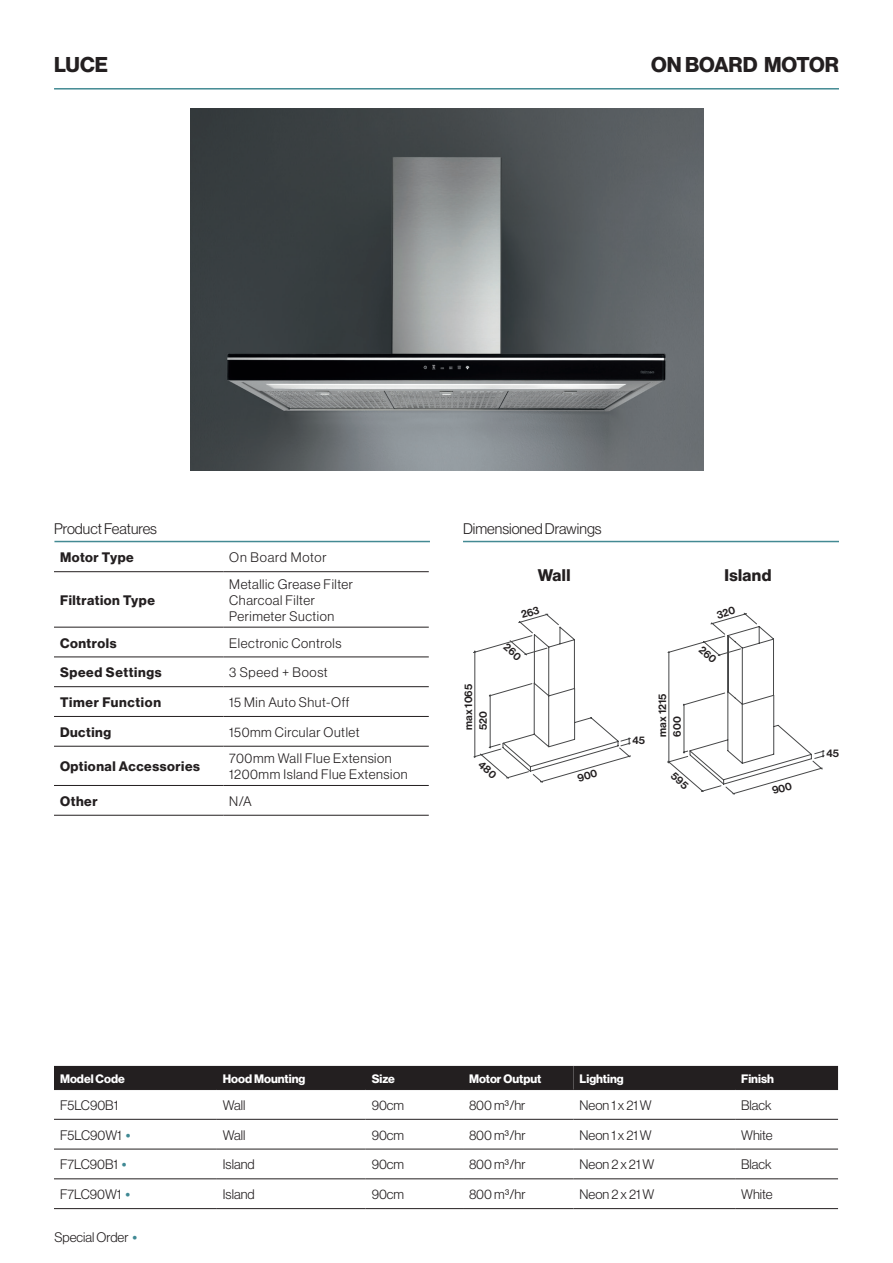
<style>
.page{position:relative;width:893px;height:1263px;background:#fff}
.page>*{position:absolute;margin:0;border:0;box-sizing:border-box;transform-origin:0 0}
.t1{font:700 21px "Haas Grot Disp 75";color:#231f20}
.t2{font:700 16.5px "Haas Grot Disp 75";letter-spacing:.025em;color:#231f20}
.t3{font:300 15px "Haas Grot Disp 45";color:#231f20}
.t4{font:300 13.5px/16.2px "Haas Grot Disp 45";letter-spacing:.025em;color:#231f20}
.t5{font:700 13.5px "Haas Grot Disp 75";letter-spacing:.04em;color:#231f20}
.t6{font:300 13.5px "Haas Grot Disp 45";color:#231f20}
.t7{font:300 13.5px "Haas Grot Disp 45";letter-spacing:.06em;color:#231f20}
.t8{font:300 13.5px "Haas Grot Disp 45";letter-spacing:.05em;color:#231f20}
.t9{font:700 12px "Haas Grot Disp 75";color:#fff}
.t10{font:500 10.8px/14.7px "Haas Grot Disp 65";color:#231f20}
.s1{font-family:"Haas Grot Disp 65";font-weight:500;color:#408994}
</style>
<div class="page">
<img style="left:190px;top:109px;width:513px;height:361px">
<hr style="left:54px;top:571px;width:169px;height:1px;background:#231f20">
<hr style="left:223px;top:571px;width:206px;height:1px;background:#231f20">
<hr style="left:54px;top:627px;width:169px;height:1px;background:#231f20">
<hr style="left:223px;top:627px;width:206px;height:1px;background:#231f20">
<hr style="left:54px;top:656px;width:169px;height:1px;background:#231f20">
<hr style="left:223px;top:656px;width:206px;height:1px;background:#231f20">
<hr style="left:54px;top:686px;width:169px;height:1px;background:#231f20">
<hr style="left:223px;top:686px;width:206px;height:1px;background:#231f20">
<hr style="left:54px;top:716px;width:169px;height:1px;background:#231f20">
<hr style="left:223px;top:716px;width:206px;height:1px;background:#231f20">
<hr style="left:54px;top:746px;width:169px;height:1px;background:#231f20">
<hr style="left:223px;top:746px;width:206px;height:1px;background:#231f20">
<hr style="left:54px;top:785px;width:169px;height:1px;background:#231f20">
<hr style="left:223px;top:785px;width:206px;height:1px;background:#231f20">
<hr style="left:54px;top:815px;width:169px;height:1px;background:#231f20">
<hr style="left:223px;top:815px;width:206px;height:1px;background:#231f20">
<hr style="left:54px;top:88px;width:785px;height:2px;background:#438a93">
<hr style="left:54px;top:541px;width:376px;height:1px;background:#438a93">
<hr style="left:463px;top:541px;width:376px;height:1px;background:#438a93">
<div style="left:54px;top:1066px;width:784px;height:23px;background:#231f20"></div>
<hr style="left:54px;top:1089px;width:163px;height:1px;background:#231f20">
<hr style="left:217px;top:1089px;width:149px;height:1px;background:#231f20">
<hr style="left:366px;top:1089px;width:97px;height:1px;background:#231f20">
<hr style="left:463px;top:1089px;width:111px;height:1px;background:#231f20">
<hr style="left:574px;top:1089px;width:161px;height:1px;background:#231f20">
<hr style="left:735px;top:1089px;width:103px;height:1px;background:#231f20">
<hr style="left:54px;top:1119px;width:163px;height:1px;background:#231f20">
<hr style="left:217px;top:1119px;width:149px;height:1px;background:#231f20">
<hr style="left:366px;top:1119px;width:97px;height:1px;background:#231f20">
<hr style="left:463px;top:1119px;width:111px;height:1px;background:#231f20">
<hr style="left:574px;top:1119px;width:161px;height:1px;background:#231f20">
<hr style="left:735px;top:1119px;width:103px;height:1px;background:#231f20">
<hr style="left:54px;top:1149px;width:163px;height:1px;background:#231f20">
<hr style="left:217px;top:1149px;width:149px;height:1px;background:#231f20">
<hr style="left:366px;top:1149px;width:97px;height:1px;background:#231f20">
<hr style="left:463px;top:1149px;width:111px;height:1px;background:#231f20">
<hr style="left:574px;top:1149px;width:161px;height:1px;background:#231f20">
<hr style="left:735px;top:1149px;width:103px;height:1px;background:#231f20">
<hr style="left:54px;top:1178px;width:163px;height:1px;background:#231f20">
<hr style="left:217px;top:1178px;width:149px;height:1px;background:#231f20">
<hr style="left:366px;top:1178px;width:97px;height:1px;background:#231f20">
<hr style="left:463px;top:1178px;width:111px;height:1px;background:#231f20">
<hr style="left:574px;top:1178px;width:161px;height:1px;background:#231f20">
<hr style="left:735px;top:1178px;width:103px;height:1px;background:#231f20">
<hr style="left:54px;top:1208px;width:163px;height:1px;background:#231f20">
<hr style="left:217px;top:1208px;width:149px;height:1px;background:#231f20">
<hr style="left:366px;top:1208px;width:97px;height:1px;background:#231f20">
<hr style="left:463px;top:1208px;width:111px;height:1px;background:#231f20">
<hr style="left:574px;top:1208px;width:161px;height:1px;background:#231f20">
<hr style="left:735px;top:1208px;width:103px;height:1px;background:#231f20">
<svg style="left:473px;top:613px;width:158px;height:170px"></svg>
<svg style="left:667px;top:612px;width:158px;height:183px"></svg>
<h1 class="t1" style="left:54px;top:52px;width:55px">LUCE</h1>
<h1 class="t1" style="left:651px;top:52px;width:189px">ON BOARD MOTOR</h1>
<p class="t3" style="left:54px;top:520px;width:105px">Product Features</p>
<p class="t3" style="left:463px;top:520px;width:140px">Dimensioned Drawings</p>
<p class="t5" style="left:60px;top:550px;width:75px">Motor Type</p>
<p class="t7" style="left:229px;top:550px;width:99px">On Board Motor</p>
<p class="t5" style="left:60px;top:592px;width:96px">Filtration Type</p>
<p class="t4" style="left:229px;top:576px;width:125px">Metallic Grease Filter<br>Charcoal Filter<br>Perimeter Suction</p>
<p class="t5" style="left:60px;top:635px;width:58px">Controls</p>
<p class="t4" style="left:229px;top:635px;width:114px">Electronic Controls</p>
<p class="t5" style="left:60px;top:665px;width:103px">Speed Settings</p>
<p class="t8" style="left:229px;top:665px;width:100px">3 Speed + Boost</p>
<p class="t5" style="left:60px;top:694px;width:103px">Timer Function</p>
<p class="t4" style="left:229px;top:694px;width:122px">15 Min Auto Shut-Off</p>
<p class="t5" style="left:60px;top:724px;width:53px">Ducting</p>
<p class="t4" style="left:229px;top:724px;width:132px">150mm Circular Outlet</p>
<p class="t5" style="left:60px;top:759px;width:141px">Optional Accessories</p>
<p class="t4" style="left:229px;top:750px;width:180px">700mm Wall Flue Extension<br>1200mm Island Flue Extension</p>
<p class="t5" style="left:60px;top:793px;width:39px">Other</p>
<p class="t4" style="left:229px;top:793px;width:24px">N/A</p>
<p class="t2" style="left:538px;top:566px;width:34px">Wall</p>
<p class="t2" style="left:724px;top:566px;width:49px">Island</p>
<p class="t10" style="left:461px;top:730px;width:47px;rotate:-90deg">max 1065<br>520</p>
<p class="t10" style="left:655px;top:736px;width:44px;rotate:-90deg">max 1215<br>600</p>
<p class="t10" style="left:632px;top:733px;width:14px">45</p>
<p class="t10" style="left:826px;top:746px;width:14px">45</p>
<p class="t9" style="left:60px;top:1071px;width:66px">Model Code</p>
<p class="t9" style="left:223px;top:1071px;width:84px">Hood Mounting</p>
<p class="t9" style="left:372px;top:1071px;width:25px">Size</p>
<p class="t9" style="left:469px;top:1071px;width:74px">Motor Output</p>
<p class="t9" style="left:580px;top:1071px;width:46px">Lighting</p>
<p class="t9" style="left:741px;top:1071px;width:34px">Finish</p>
<p class="t6" style="left:60px;top:1097px;width:60px">F5LC90B1</p>
<p class="t4" style="left:223px;top:1097px;width:24px">Wall</p>
<p class="t4" style="left:372px;top:1097px;width:34px">90cm</p>
<p class="t4" style="left:469px;top:1097px;width:58px">800 m3/hr</p>
<p class="t4" style="left:580px;top:1097px;width:74px">Neon 1 x 21 W</p>
<p class="t4" style="left:741px;top:1097px;width:32px">Black</p>
<p class="t6" style="left:60px;top:1127px;width:72px">F5LC90W1 <span class="s1">•</span></p>
<p class="t4" style="left:223px;top:1127px;width:24px">Wall</p>
<p class="t4" style="left:372px;top:1127px;width:34px">90cm</p>
<p class="t4" style="left:469px;top:1127px;width:58px">800 m3/hr</p>
<p class="t4" style="left:580px;top:1127px;width:74px">Neon 1 x 21 W</p>
<p class="t4" style="left:741px;top:1127px;width:33px">White</p>
<p class="t6" style="left:60px;top:1157px;width:68px">F7LC90B1 <span class="s1">•</span></p>
<p class="t4" style="left:223px;top:1157px;width:33px">Island</p>
<p class="t4" style="left:372px;top:1157px;width:34px">90cm</p>
<p class="t4" style="left:469px;top:1157px;width:58px">800 m3/hr</p>
<p class="t4" style="left:580px;top:1157px;width:76px">Neon 2 x 21 W</p>
<p class="t4" style="left:741px;top:1157px;width:32px">Black</p>
<p class="t6" style="left:60px;top:1187px;width:72px">F7LC90W1 <span class="s1">•</span></p>
<p class="t4" style="left:223px;top:1186px;width:33px">Island</p>
<p class="t4" style="left:372px;top:1186px;width:34px">90cm</p>
<p class="t4" style="left:469px;top:1186px;width:58px">800 m3/hr</p>
<p class="t4" style="left:580px;top:1186px;width:76px">Neon 2 x 21 W</p>
<p class="t4" style="left:741px;top:1186px;width:33px">White</p>
<p class="t6" style="left:54px;top:1229px;width:84px">Special Order <span class="s1">•</span></p>
</div>
